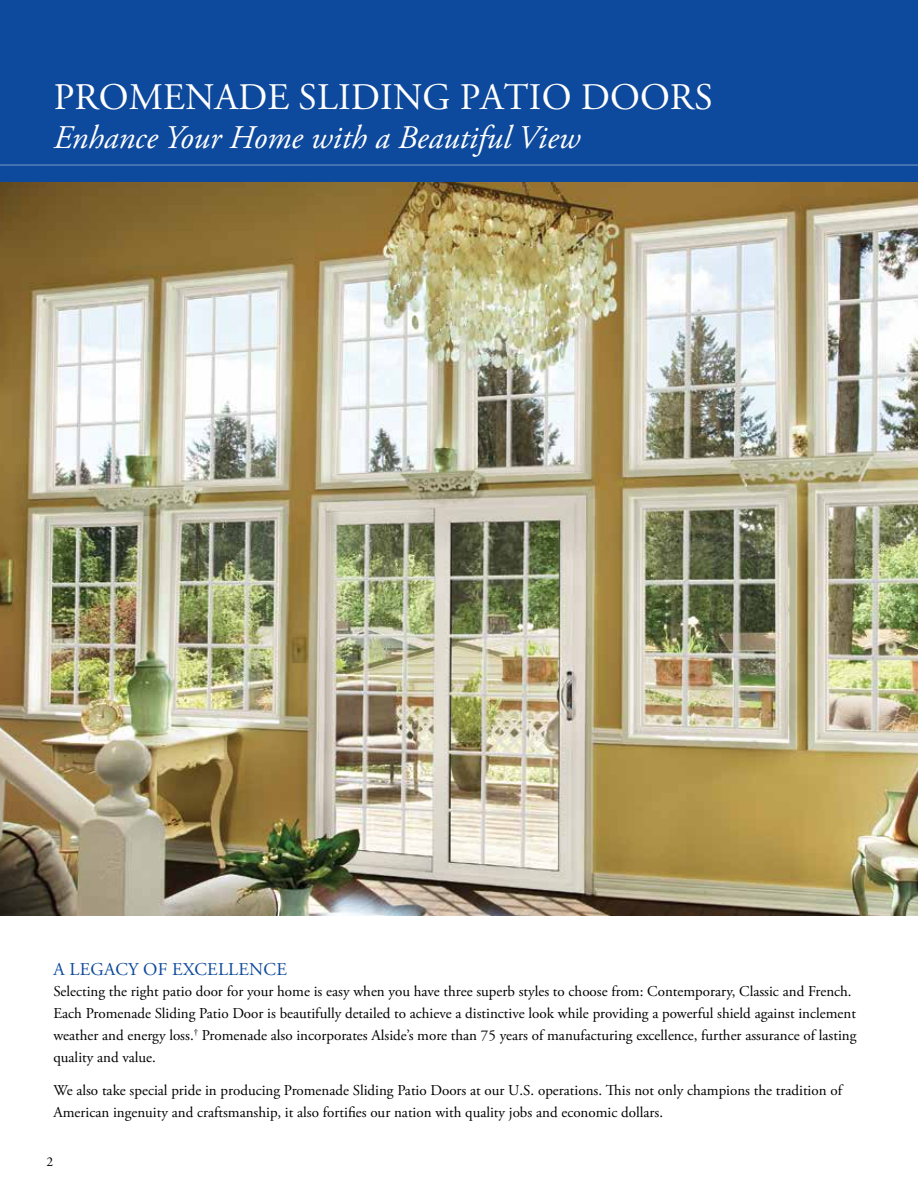
<style>
.page{position:relative;width:918px;height:1188px;background:#fff}
.page>*{position:absolute;margin:0;border:0;box-sizing:border-box;transform-origin:0 0}
.t1{font:37.5px "Adobe Garamond Pro";letter-spacing:.005em;color:#fff}
.t2{font:italic 33px "Adobe Garamond Pro";color:#fff}
.t3{font:18px "Adobe Garamond Pro";letter-spacing:.015em;color:#0d499c}
.t4{font:15px/21.8px "Adobe Garamond Pro";color:#000}
.t5{font:13.5px "Adobe Garamond Pro";color:#000}
</style>
<div class="page">
<img style="left:0;top:182px;width:918px;height:733px">
<div style="left:0;top:0;width:918px;height:182px;background:#0d499c"></div>
<hr style="left:0;top:164px;width:918px;height:2px;background:#5580ba">
<h1 class="t1" style="left:54px;top:74px;width:660px">PROMENADE SLIDING PATIO DOORS</h1>
<h2 class="t2" style="left:53px;top:118px;width:528px">Enhance Your Home with a Beautiful View</h2>
<p class="t3" style="left:54px;top:958px;width:235px">A LEGACY OF EXCELLENCE</p>
<p class="t4" style="left:53px;top:981px;width:804px">Selecting the right patio door for your home is easy when you have three superb styles to choose from: Contemporary, Classic and French.<br>Each Promenade Sliding Patio Door is beautifully detailed to achieve a distinctive look while providing a powerful shield against inclement weather and energy loss.<sup>†</sup> Promenade also incorporates Alside’s more than 75 years of manufacturing excellence, further assurance of lasting quality and value.</p>
<p class="t4" style="left:53px;top:1080px;width:790px">We also take special pride in producing Promenade Sliding Patio Doors at our U.S. operations. This not only champions the tradition of<br>American ingenuity and craftsmanship, it also fortifies our nation with quality jobs and economic dollars.</p>
<p class="t5" style="left:47px;top:1154px;width:8px">2</p>
</div>
